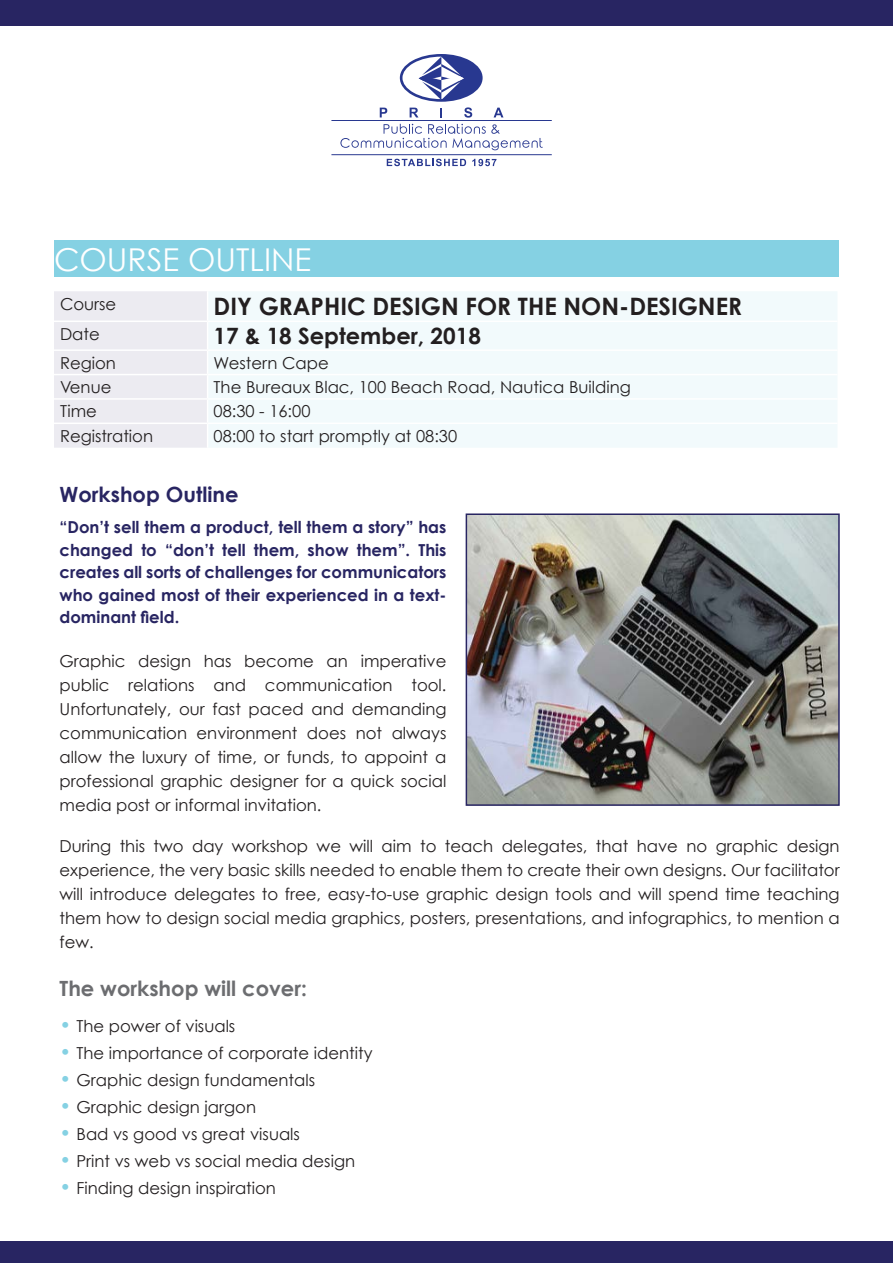
<style>
.page{position:relative;width:893px;height:1263px;background:#fff}
.page>*{position:absolute;margin:0;border:0;box-sizing:border-box;transform-origin:0 0}
.t1{font:31.5px "Century Gothic";color:#fff}
.t2{font:700 24px "Century Gothic";color:#231f20}
.t3{font:700 22.5px "Century Gothic";color:#231f20}
.t4{font:700 21px "Century Gothic";color:#6c6d70}
.t5{font:700 21px "Century Gothic";color:#282562}
.t6{font:16.5px/24px "Century Gothic";color:#231f20;text-align:justify}
.t7{font:700 16.5px/22.5px "Century Gothic";color:#282562;text-align:justify}
.s1{font-size:19.5px;color:#85d1e3}
</style>
<div class="page">
<div style="left:54px;top:240px;width:785px;height:37px;background:#85d1e3"></div>
<div style="left:209px;top:292px;width:628px;height:155px;background:#f2fafc"></div>
<hr style="left:208px;top:321px;width:629px;height:1px;background:#fff">
<hr style="left:208px;top:349px;width:629px;height:2px;background:#fff">
<hr style="left:208px;top:374px;width:629px;height:1px;background:#fff">
<hr style="left:208px;top:398px;width:629px;height:2px;background:#fff">
<hr style="left:208px;top:423px;width:629px;height:1px;background:#fff">
<div style="left:54px;top:291px;width:153px;height:157px;background:#ecebf1"></div>
<img style="left:469px;top:516px;width:368px;height:287px">
<div style="left:466px;top:513px;width:374px;height:293px;border:2px solid #282562"></div>
<div style="left:0;top:1242px;width:893px;height:21px;background:#282562"></div>
<hr style="left:331px;top:120px;width:221px;height:1px;background:#283890">
<hr style="left:331px;top:154px;width:221px;height:1px;background:#283890">
<svg style="left:380px;top:108px;width:7px;height:9px"></svg>
<svg style="left:494px;top:108px;width:9px;height:9px"></svg>
<svg style="left:387px;top:159px;width:79px;height:7px"></svg>
<svg style="left:472px;top:159px;width:24px;height:7px"></svg>
<svg style="left:340px;top:124px;width:203px;height:26px"></svg>
<svg style="left:400px;top:54px;width:83px;height:64px"></svg>
<div style="left:0;top:0;width:893px;height:26px;background:#282562"></div>
<p class="t1" style="left:54px;top:240px;width:259px">COURSE OUTLINE</p>
<p class="t6" style="left:60px;top:291px;width:58px">Course</p>
<p class="t2" style="left:214px;top:291px;width:530px">DIY GRAPHIC DESIGN FOR THE NON-DESIGNER</p>
<p class="t6" style="left:60px;top:321px;width:41px">Date</p>
<p class="t3" style="left:214px;top:322px;width:269px">17 &amp; 18 September, 2018</p>
<p class="t6" style="left:60px;top:350px;width:58px">Region</p>
<p class="t6" style="left:214px;top:350px;width:117px">Western Cape</p>
<p class="t6" style="left:60px;top:375px;width:53px">Venue</p>
<p class="t6" style="left:214px;top:375px;width:419px">The Bureaux Blac, 100 Beach Road, Nautica Building</p>
<p class="t6" style="left:60px;top:399px;width:39px">Time</p>
<p class="t6" style="left:214px;top:399px;width:98px">08:30 - 16:00</p>
<p class="t6" style="left:60px;top:423px;width:95px">Registration</p>
<p class="t6" style="left:214px;top:423px;width:245px">08:00 to start promptly at 08:30</p>
<p class="t5" style="left:60px;top:481px;width:180px">Workshop Outline</p>
<p class="t7" style="left:60px;top:516px;width:388px">“Don’t sell them a product, tell them a story” has changed to “don’t tell them, show them”. This creates all sorts of challenges for communicators who gained most of their experienced in a text&shy;dominant field.</p>
<p class="t6" style="left:60px;top:649px;width:388px">Graphic design has become an imperative public relations and communication tool.<br>Unfortunately, our fast paced and demanding communication environment does not always allow the luxury of time, or funds, to appoint a professional graphic designer for a quick social media post or informal invitation.</p>
<p class="t6" style="left:60px;top:834px;width:782px">During this two day workshop we will aim to teach delegates, that have no graphic design experience, the very basic skills needed to enable them to create their own designs. Our facilitator will introduce delegates to free, easy-to-use graphic design tools and will spend time teaching them how to design social media graphics, posters, presentations, and infographics, to mention a few.</p>
<p class="t4" style="left:60px;top:975px;width:249px">The workshop will cover:</p>
<p class="t6" style="left:60px;top:1014px;width:177px"><span class="s1">•</span> The power of visuals</p>
<p class="t6" style="left:60px;top:1041px;width:315px"><span class="s1">•</span> The importance of corporate identity</p>
<p class="t6" style="left:60px;top:1068px;width:257px"><span class="s1">•</span> Graphic design fundamentals</p>
<p class="t6" style="left:60px;top:1095px;width:198px"><span class="s1">•</span> Graphic design jargon</p>
<p class="t6" style="left:60px;top:1122px;width:242px"><span class="s1">•</span> Bad vs good vs great visuals</p>
<p class="t6" style="left:60px;top:1149px;width:297px"><span class="s1">•</span> Print vs web vs social media design</p>
<p class="t6" style="left:60px;top:1176px;width:218px"><span class="s1">•</span> Finding design inspiration</p>
</div>
